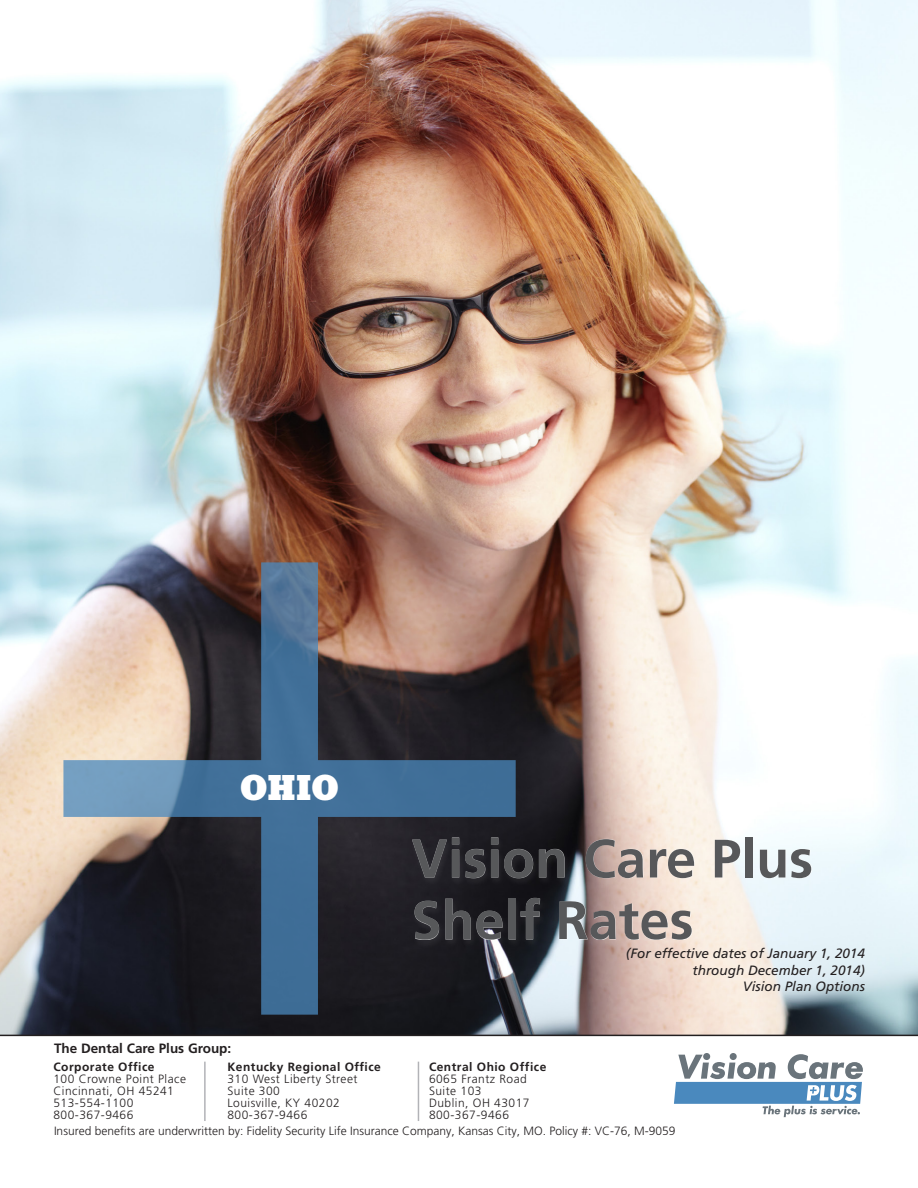
<style>
.page{position:relative;width:918px;height:1188px;background:#fff}
.page>*{position:absolute;margin:0;border:0;box-sizing:border-box;transform-origin:0 0}
.t1{font:700 54px "Frutiger LT Std";color:#57585a}
.t2{font:800 37.5px "Beton EFOP";color:#fff}
.t3{font:italic 13.5px "Frutiger LT Std";color:#231f20}
.t4{font:700 13.5px "Frutiger LT Std";color:#231f20}
.t5{font:300 12px "Frutiger LT Std";letter-spacing:.04em;color:#231f20}
.t6{font:300 12px "Frutiger LT Std";color:#231f20}
.t7{font:700 12px "Frutiger LT Std";letter-spacing:.04em;color:#231f20}
</style>
<div class="page">
<img style="left:0;top:0;width:918px;height:1035px">
<svg style="left:63px;top:562px;width:453px;height:453px;background:#555760"></svg>
<div style="left:409px;top:835px;width:410px;height:114px;background:#fff;opacity:.08"></div>
<div style="left:412px;top:837px;width:399px;height:103px;background:#fff;opacity:.75"></div>
<svg style="left:0;top:1035px;width:918px;height:86px"></svg>
<hr style="left:204px;top:1062px;width:2px;height:59px;background:#b2b3b7">
<hr style="left:418px;top:1062px;width:1px;height:59px;background:#b2b3b7">
<svg style="left:674px;top:1053px;width:189px;height:64px"></svg>
<p class="t2" style="left:240px;top:765px;width:100px">OHIO</p>
<p class="t4" style="left:54px;top:1041px;width:179px">The Dental Care Plus Group:</p>
<p class="t1" style="left:411px;top:827px;width:403px">Vision Care Plus</p>
<p class="t1" style="left:411px;top:889px;width:284px">Shelf Rates</p>
<p class="t3" style="left:626px;top:946px;width:241px">(For effective dates of January 1, 2014</p>
<p class="t3" style="left:693px;top:962px;width:174px">through December 1, 2014)</p>
<p class="t3" style="left:743px;top:979px;width:124px">Vision Plan Options</p>
<p class="t7" style="left:53px;top:1059px;width:103px">Corporate Office</p>
<p class="t5" style="left:53px;top:1072px;width:134px">100 Crowne Point Place</p>
<p class="t5" style="left:53px;top:1084px;width:122px">Cincinnati, OH 45241</p>
<p class="t5" style="left:53px;top:1096px;width:81px">513-554-1100</p>
<p class="t5" style="left:53px;top:1108px;width:81px">800-367-9466</p>
<p class="t6" style="left:54px;top:1125px;width:623px">Insured benefits are underwritten by: Fidelity Security Life Insurance Company, Kansas City, MO. Policy #: VC-76, M-9059</p>
<p class="t7" style="left:227px;top:1059px;width:155px">Kentucky Regional Office</p>
<p class="t5" style="left:227px;top:1072px;width:132px">310 West Liberty Street</p>
<p class="t5" style="left:227px;top:1084px;width:54px">Suite 300</p>
<p class="t5" style="left:227px;top:1096px;width:114px">Louisville, KY 40202</p>
<p class="t5" style="left:227px;top:1108px;width:81px">800-367-9466</p>
<p class="t7" style="left:429px;top:1059px;width:119px">Central Ohio Office</p>
<p class="t5" style="left:429px;top:1072px;width:99px">6065 Frantz Road</p>
<p class="t5" style="left:429px;top:1084px;width:54px">Suite 103</p>
<p class="t5" style="left:429px;top:1096px;width:102px">Dublin, OH 43017</p>
<p class="t5" style="left:429px;top:1108px;width:81px">800-367-9466</p>
</div>
